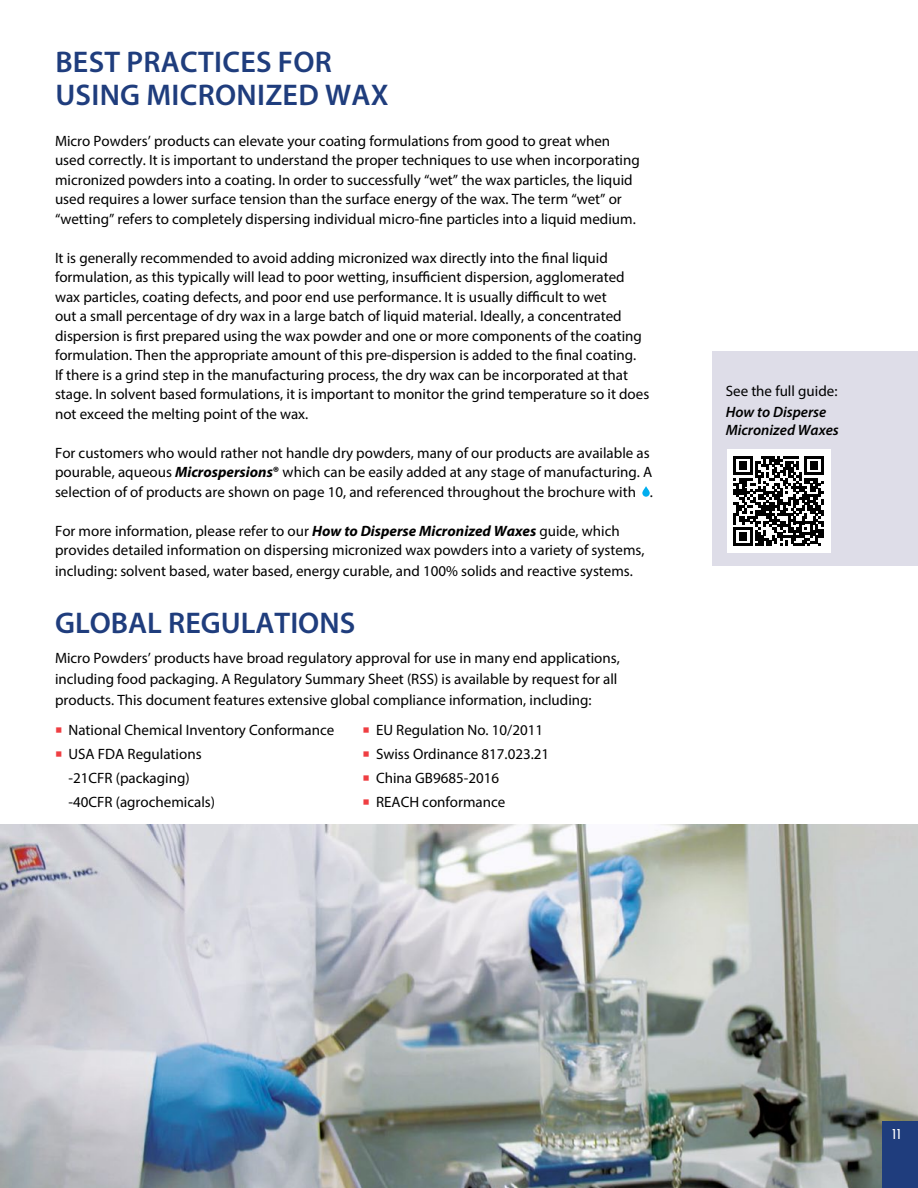
<style>
.page{position:relative;width:918px;height:1188px;background:#fff}
.page>*{position:absolute;margin:0;border:0;box-sizing:border-box;transform-origin:0 0}
.t1{font:600 30px/33px "Myriad Pro";letter-spacing:.01em;color:#1f3d7d}
.t2{font:15px/19.5px "Myriad Pro";color:#000}
.t3{font:italic 600 15px/18px "Myriad Pro";color:#000}
.t4{font:500 15px "Futura PT Cond";color:#fff}
.s1{font-weight:700;font-style:italic}
.s2{font-weight:700}
.s3{color:#ef3e42}
</style>
<div class="page">
<img style="left:0;top:825px;width:918px;height:363px">
<div style="left:713px;top:351px;width:205px;height:214px;background:#dedde8"></div>
<div style="left:727px;top:449px;width:104px;height:104px;background:#fff"></div>
<svg style="left:642px;top:486px;width:8px;height:11px"></svg>
<div style="left:883px;top:1121px;width:35px;height:67px;background:#1f3d7d"></div>
<svg style="left:734px;top:456px;width:90px;height:90px"></svg>
<h1 class="t1" style="left:55px;top:45px;width:335px">BEST PRACTICES FOR<br>USING MICRONIZED WAX</h1>
<p class="t2" style="left:55px;top:131px;width:586px">Micro Powders’ products can elevate your coating formulations from good to great when used correctly. It is important to understand the proper techniques to use when incorporating micronized powders into a coating. In order to successfully “wet” the wax particles, the liquid used requires a lower surface tension than the surface energy of the wax. The term “wet” or “wetting” refers to completely dispersing individual micro-fine particles into a liquid medium.</p>
<p class="t2" style="left:55px;top:248px;width:596px">It is generally recommended to avoid adding micronized wax directly into the final liquid formulation, as this typically will lead to poor wetting, insufficient dispersion, agglomerated wax particles, coating defects, and poor end use performance. It is usually difficult to wet<br>out a small percentage of dry wax in a large batch of liquid material. Ideally, a concentrated dispersion is first prepared using the wax powder and one or more components of the coating formulation. Then the appropriate amount of this pre-dispersion is added to the final coating.<br>If there is a grind step in the manufacturing process, the dry wax can be incorporated at that stage. In solvent based formulations, it is important to monitor the grind temperature so it does not exceed the melting point of the wax.</p>
<p class="t2" style="left:55px;top:443px;width:599px">For customers who would rather not handle dry powders, many of our products are available as pourable, aqueous <span class="s1">Microspersions</span><span class="s2">®</span> which can be easily added at any stage of manufacturing. A selection of of products are shown on page 10, and referenced throughout the brochure with .</p>
<p class="t2" style="left:55px;top:521px;width:591px">For more information, please refer to our <span class="s1">How to Disperse Micronized Waxes</span> guide, which provides detailed information on dispersing micronized wax powders into a variety of systems,</p>
<p class="t2" style="left:55px;top:561px;width:579px">including: solvent based, water based, energy curable, and 100% solids and reactive systems.</p>
<h1 class="t1" style="left:55px;top:606px;width:302px">GLOBAL REGULATIONS</h1>
<p class="t2" style="left:55px;top:647px;width:566px;line-height:21px">Micro Powders’ products have broad regulatory approval for use in many end applications, including food packaging. A Regulatory Summary Sheet (RSS) is available by request for all products. This document features extensive global compliance information, including:</p>
<p class="t2" style="left:55px;top:720px;width:281px"><span class="s3">○</span> National Chemical Inventory Conformance</p>
<p class="t2" style="left:363px;top:720px;width:182px"><span class="s3">○</span> EU Regulation No. 10/2011</p>
<p class="t2" style="left:55px;top:744px;width:148px"><span class="s3">○</span> USA FDA Regulations</p>
<p class="t2" style="left:363px;top:744px;width:188px"><span class="s3">○</span> Swiss Ordinance 817.023.21</p>
<p class="t2" style="left:69px;top:768px;width:123px">-21CFR (packaging)</p>
<p class="t2" style="left:363px;top:768px;width:138px"><span class="s3">○</span> China GB9685-2016</p>
<p class="t2" style="left:69px;top:792px;width:148px">-40CFR (agrochemicals)</p>
<p class="t2" style="left:363px;top:792px;width:144px"><span class="s3">○</span> REACH conformance</p>
<p class="t2" style="left:726px;top:381px;width:113px">See the full guide:</p>
<p class="t3" style="left:726px;top:403px;width:115px">How to Disperse<br>Micronized Waxes</p>
<p class="t4" style="left:891px;top:1125px;width:12px">11</p>
</div>
